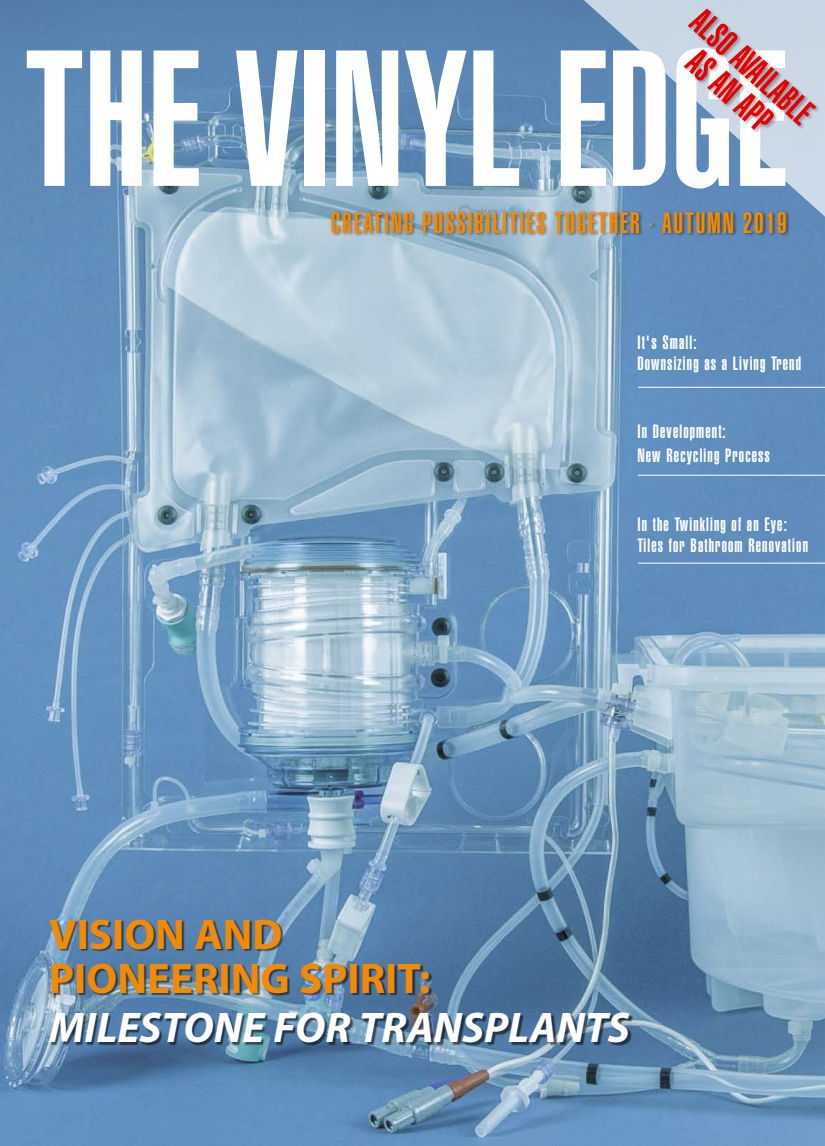
<style>
.page{position:relative;width:825px;height:1146px;background:#fff}
.page>*{position:absolute;margin:0;border:0;box-sizing:border-box;transform-origin:0 0}
.t1{font:900 extra-condensed 190px "Helvetica LT";color:#fff}
.t2{font:700 43px/44px "Myriad";color:#f28a05}
.t3{font:italic 700 43px "Myriad";color:#fff}
.t4{font:900 extra-condensed 36px/33px "Helvetica";color:#e50001}
.t5{font:900 extra-condensed 29px "Helvetica";letter-spacing:.06em;color:#f28a05}
.t6{font:900 extra-condensed 19px/20.9px "Helvetica";letter-spacing:.06em;color:#fff}
</style>
<div class="page">
<img style="left:0;top:0;width:825px;height:1145px">
<div style="left:330px;top:210px;width:460px;height:27px;background:#000;opacity:.48"></div>
<hr style="left:638px;top:387px;width:187px;height:1px;background:#fff">
<hr style="left:638px;top:475px;width:187px;height:1px;background:#fff">
<hr style="left:638px;top:563px;width:187px;height:1px;background:#fff">
<svg style="left:574px;top:0;width:251px;height:234px;fill:#5e8abb"></svg>
<div style="left:682px;top:7px;width:138px;height:127px;background:#000;opacity:.32"></div>
<div style="left:50px;top:919px;width:583px;height:126px;background:#000;opacity:.57"></div>
<h3 class="t4" style="left:725px;top:20px;width:79px;text-indent:-24px;rotate:42deg">ALSO AVAILABLE<br>ASANAPP</h3>
<h1 class="t1" style="left:25px;top:10px;width:764px">THE VINYL EDGE</h1>
<h3 class="t5" style="left:331px;top:206px;width:457px">Creating possibilities together · Autumn 2019</h3>
<p class="t6" style="left:637px;top:332px;width:165px">It's Small:<br>Downsizing as a Living Trend</p>
<p class="t6" style="left:637px;top:419px;width:134px;line-height:23.7px">In Development:<br>New Recycling Process</p>
<p class="t6" style="left:637px;top:513px;width:172px">In the Twinkling of an Eye:<br>Tiles for Bathroom Renovation</p>
<h2 class="t2" style="left:49px;top:913px;width:383px">VISION AND<br>PIONEERING SPIRIT:</h2>
<h2 class="t3" style="left:49px;top:1005px;width:582px">MILESTONE FOR TRANSPLANTS</h2>
</div>
